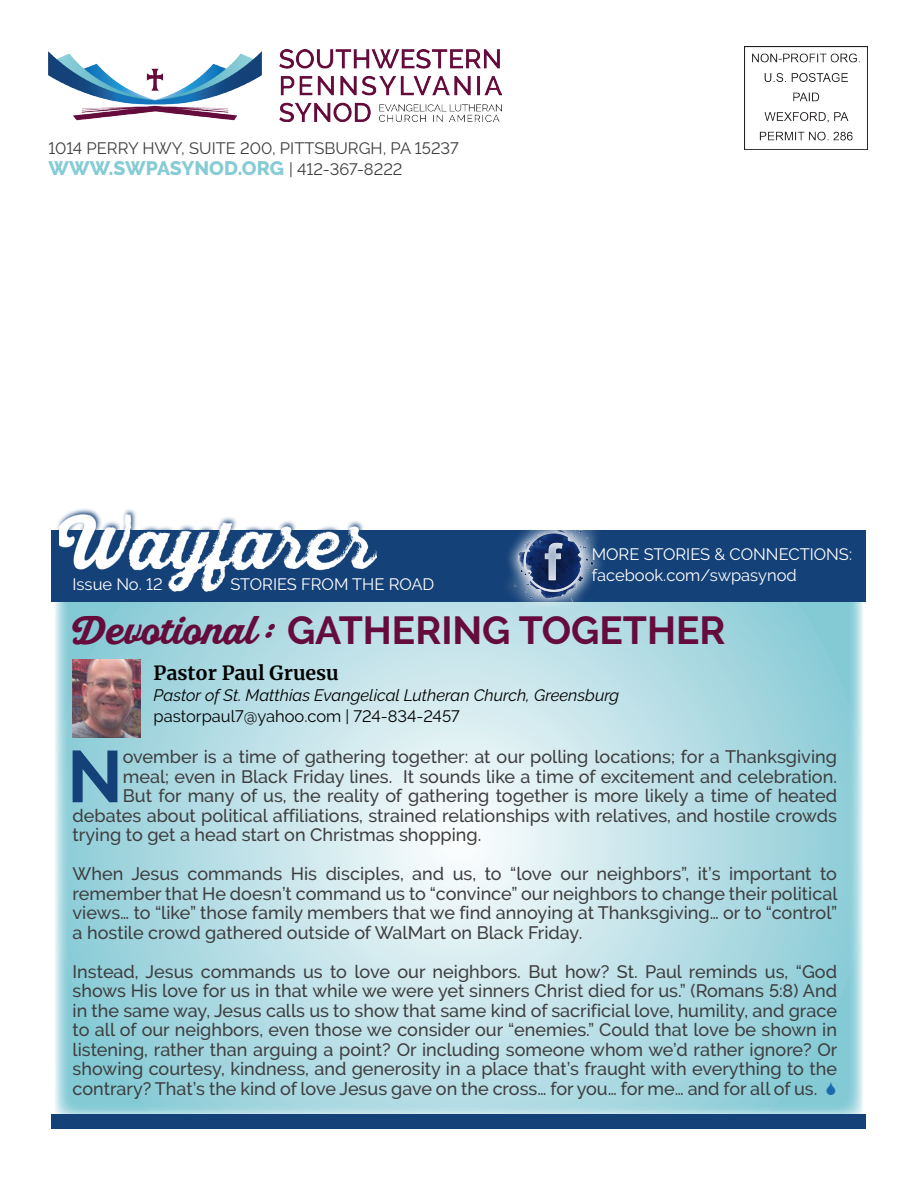
<style>
.page{position:relative;width:918px;height:1188px;background:#fff}
.page>*{position:absolute;margin:0;border:0;box-sizing:border-box;transform-origin:0 0}
.Body_Copy{font:700 72.9px "Raleway";color:#144178}
.t1{font:700 39px "Raleway";color:#650c3d}
.Body_Copy-2{font:800 19.5px "Raleway";color:#86cbd5}
.Body_Copy-3{font:700 19.5px "Merriweather";color:#000}
.Body_Copy-4{font:500 18px/19.5px "Raleway";color:#3e3e3f;text-align:justify}
.Body_Copy-5{font:16.5px "Raleway";color:#fff}
.Body_Copy-6{font:italic 16.5px "Raleway";color:#000}
.Body_Copy-7{font:16.5px "Raleway";color:#3e3e3f}
.Body_Copy-8{font:16.5px "Raleway";color:#000}
.s1{font-weight:400;font-size:16.5px;color:#3e3e3f}
.s2{font-family:"Bookman Script";font-weight:400}
</style>
<div class="page">
<svg style="left:51px;top:553px;width:812px;height:573px;background:#b7dee5"></svg>
<img style="left:744px;top:47px;width:124px;height:103px">
<img style="left:49px;top:49px;width:453px;height:72px">
<div style="left:52px;top:530px;width:814px;height:72px;background:#144178"></div>
<svg style="left:57px;top:509px;width:320px;height:83px"></svg>
<img style="left:60px;top:515px;width:316px;height:76px">
<div style="left:52px;top:1114px;width:814px;height:15px;background:#144178"></div>
<div style="left:501px;top:516px;width:106px;height:98px;background:#fff;opacity:.96"></div>
<img style="left:514px;top:530px;width:80px;height:72px">
<img style="left:73px;top:659px;width:68px;height:79px">
<svg style="left:827px;top:1082px;width:8px;height:13px"></svg>
<p class="Body_Copy-7" style="left:49px;top:139px;width:412px">1014 PERRY HWY, SUITE 200, PITTSBURGH, PA 15237</p>
<p class="Body_Copy-2" style="left:49px;top:157px;width:355px">WWW.SWPASYNOD.ORG <span class="s1">| 412-367-8222</span></p>
<p class="Body_Copy-5" style="left:73px;top:574px;width:91px">Issue No. 12</p>
<p class="Body_Copy-5" style="left:230px;top:574px;width:206px">STORIES FROM THE ROAD</p>
<p class="Body_Copy-5" style="left:592px;top:544px;width:262px">MORE STORIES &amp; CONNECTIONS:</p>
<p class="Body_Copy-5" style="left:592px;top:565px;width:207px">facebook.com/swpasynod</p>
<h2 class="t1" style="left:73px;top:608px;width:654px"><span class="s2">Devotional :</span> GATHERING TOGETHER</h2>
<p class="Body_Copy-3" style="left:154px;top:660px;width:187px">Pastor Paul Gruesu</p>
<p class="Body_Copy-6" style="left:154px;top:686px;width:467px">Pastor of St. Matthias Evangelical Lutheran Church, Greensburg</p>
<p class="Body_Copy-8" style="left:154px;top:707px;width:308px">pastorpaul7@yahoo.com | 724-834-2457</p>
<p class="Body_Copy" style="left:67px;top:735px;width:57px">N</p>
<p class="Body_Copy-4" style="left:123px;top:747px;width:716px">ovember is a time of gathering together: at our polling locations; for a Thanksgiving</p>
<p class="Body_Copy-4" style="left:123px;top:767px;width:716px">meal; even in Black Friday lines. It sounds like a time of excitement and celebration.</p>
<p class="Body_Copy-4" style="left:123px;top:786px;width:716px">But for many of us, the reality of gathering together is more likely a time of heated</p>
<p class="Body_Copy-4" style="left:73px;top:806px;width:766px">debates about political affiliations, strained relationships with relatives, and hostile crowds</p>
<p class="Body_Copy-4" style="left:73px;top:825px;width:410px">trying to get a head start on Christmas shopping.</p>
<p class="Body_Copy-4" style="left:73px;top:864px;width:766px">When Jesus commands His disciples, and us, to “love our neighbors”, it’s important to remember that He doesn’t command us to “convince” our neighbors to change their political views… to “like” those family members that we find annoying at Thanksgiving… or to “control” a hostile crowd gathered outside of WalMart on Black Friday.</p>
<p class="Body_Copy-4" style="left:73px;top:962px;width:766px">Instead, Jesus commands us to love our neighbors. But how? St. Paul reminds us, “God shows His love for us in that while we were yet sinners Christ died for us.” (Romans 5:8) And in the same way, Jesus calls us to show that same kind of sacrificial love, humility, and grace to all of our neighbors, even those we consider our “enemies.” Could that love be shown in listening, rather than arguing a point? Or including someone whom we’d rather ignore? Or showing courtesy, kindness, and generosity in a place that’s fraught with everything to the contrary? That’s the kind of love Jesus gave on the cross… for you… for me… and for all of us.</p>
</div>
